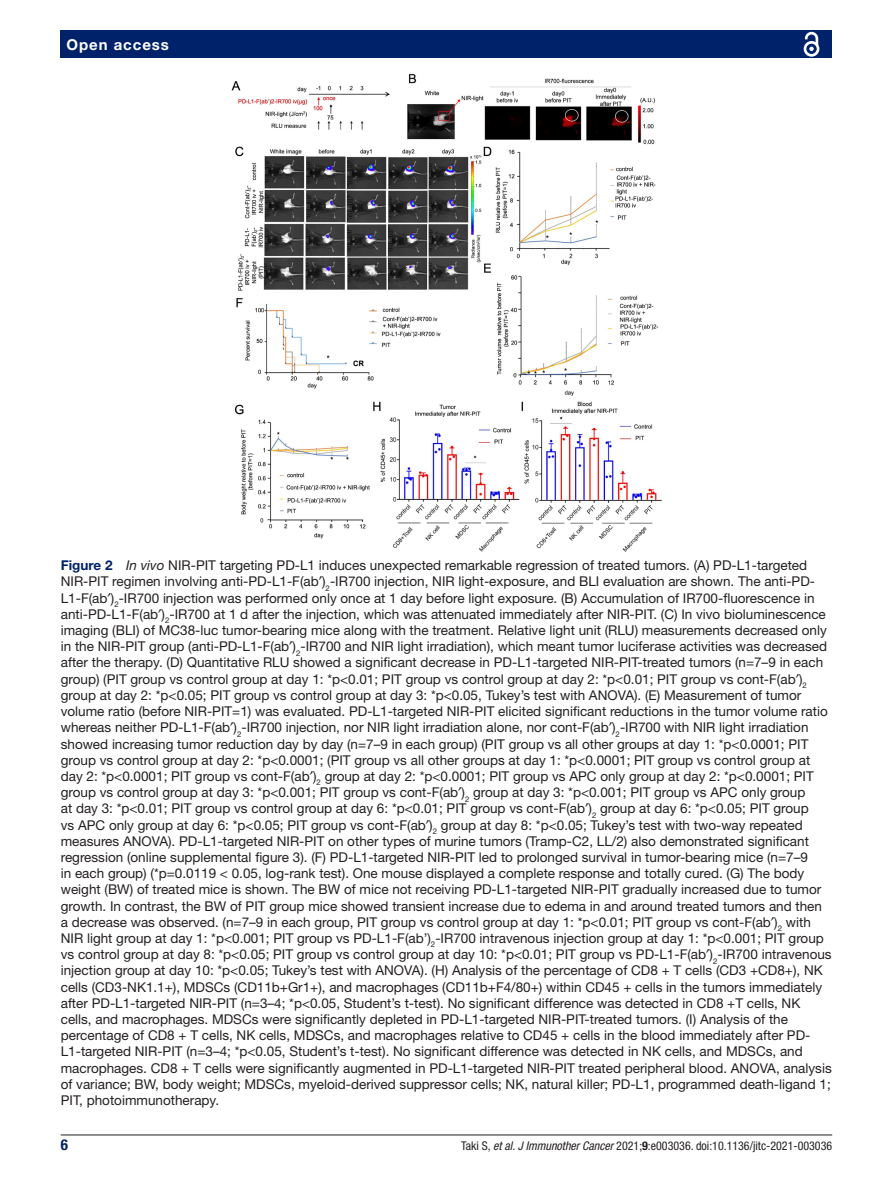
<style>
.page{position:relative;width:893px;height:1191px;background:#fff}
.page>*{position:absolute;margin:0;border:0;box-sizing:border-box;transform-origin:0 0}
.t1{font:700 15px "Helvetica Neue LT Std";letter-spacing:.065em;color:#fff}
.t2{font:700 condensed 15px "Helvetica Neue LT Std";color:#00226b}
.t3{font:13.5px/16.2px "Helvetica Neue LT Std";color:#231f20}
.t4{font:condensed 12px "Helvetica Neue LT Std";color:#231f20}
.s1{font-weight:700;color:#00226b}
.s2{font-style:italic}
.s3{font-weight:700}
</style>
<div class="page">
<hr style="left:61px;top:1134px;width:771px;height:1px;background:#231f20">
<div style="left:61px;top:31px;width:771px;height:27px;background:#00226b"></div>
<svg style="left:803px;top:31px;width:17px;height:26px"></svg>
<img style="left:232px;top:73px;width:429px;height:479px">
<p class="t1" style="left:66px;top:35px;width:104px">Open access</p>
<p class="t3" style="left:61px;top:557px;width:772px"><span class="s1">Figure 2</span> <span class="s2">In vivo</span> NIR-PIT targeting PD-L1 induces unexpected remarkable regression of treated tumors. (A) PD-L1-targeted NIR-PIT regimen involving anti-PD-L1-F(ab )<sub>2</sub>-IR700 injection, NIR light-exposure, and BLI evaluation are shown. The anti-PD-L1-F(ab )<sub>2</sub>-IR700 injection was performed only once at 1 day before light exposure. (B) Accumulation of IR700-fluorescence in anti-PD-L1-F(ab )<sub>2</sub>-IR700 at 1 d after the injection, which was attenuated immediately after NIR-PIT. (C) In vivo bioluminescence imaging (BLI) of MC38-luc tumor-bearing mice along with the treatment. Relative light unit (RLU) measurements decreased only in the NIR-PIT group (anti-PD-L1-F(ab )<sub>2</sub>-IR700 and NIR light irradiation), which meant tumor luciferase activities was decreased after the therapy. (D) Quantitative RLU showed a significant decrease in PD-L1-targeted NIR-PIT-treated tumors (n=7–9 in each group) (PIT group vs control group at day 1: *p&lt;0.01; PIT group vs control group at day 2: *p&lt;0.01; PIT group vs cont-F(ab )<sub>2 </sub>group at day 2: *p&lt;0.05; PIT group vs control group at day 3: *p&lt;0.05, Tukey’s test with ANOVA). (E) Measurement of tumor volume ratio (before NIR-PIT=1) was evaluated. PD-L1-targeted NIR-PIT elicited significant reductions in the tumor volume ratio whereas neither PD-L1-F(ab )<sub>2</sub>-IR700 injection, nor NIR light irradiation alone, nor cont-F(ab )<sub>2</sub>-IR700 with NIR light irradiation showed increasing tumor reduction day by day (n=7–9 in each group) (PIT group vs all other groups at day 1: *p&lt;0.0001; PIT group vs control group at day 2: *p&lt;0.0001; (PIT group vs all other groups at day 1: *p&lt;0.0001; PIT group vs control group at day 2: *p&lt;0.0001; PIT group vs cont-F(ab )<sub>2</sub> group at day 2: *p&lt;0.0001; PIT group vs APC only group at day 2: *p&lt;0.0001; PIT group vs control group at day 3: *p&lt;0.001; PIT group vs cont-F(ab )<sub>2</sub> group at day 3: *p&lt;0.001; PIT group vs APC only group<br>at day 3: *p&lt;0.01; PIT group vs control group at day 6: *p&lt;0.01; PIT group vs cont-F(ab )<sub>2</sub> group at day 6: *p&lt;0.05; PIT group<br>vs APC only group at day 6: *p&lt;0.05; PIT group vs cont-F(ab )<sub>2</sub> group at day 8: *p&lt;0.05; Tukey’s test with two-way repeated measures ANOVA). PD-L1-targeted NIR-PIT on other types of murine tumors (Tramp-C2, LL/2) also demonstrated significant regression (online supplemental figure 3). (F) PD-L1-targeted NIR-PIT led to prolonged survival in tumor-bearing mice (n=7–9<br>in each group) (*p=0.0119 &lt; 0.05, log-rank test). One mouse displayed a complete response and totally cured. (G) The body weight (BW) of treated mice is shown. The BW of mice not receiving PD-L1-targeted NIR-PIT gradually increased due to tumor growth. In contrast, the BW of PIT group mice showed transient increase due to edema in and around treated tumors and then a decrease was observed. (n=7–9 in each group, PIT group vs control group at day 1: *p&lt;0.01; PIT group vs cont-F(ab )<sub>2</sub> with NIR light group at day 1: *p&lt;0.001; PIT group vs PD-L1-F(ab’)<sub>2</sub>-IR700 intravenous injection group at day 1: *p&lt;0.001; PIT group vs control group at day 8: *p&lt;0.05; PIT group vs control group at day 10: *p&lt;0.01; PIT group vs PD-L1-F(ab )<sub>2</sub>-IR700 intravenous injection group at day 10: *p&lt;0.05; Tukey’s test with ANOVA). (H) Analysis of the percentage of CD8 + T cells (CD3 +CD8+), NK cells (CD3-NK1.1+), MDSCs (CD11b+Gr1+), and macrophages (CD11b+F4/80+) within CD45 + cells in the tumors immediately after PD-L1-targeted NIR-PIT (n=3–4; *p&lt;0.05, Student’s t-test). No significant difference was detected in CD8 +T cells, NK cells, and macrophages. MDSCs were significantly depleted in PD-L1-targeted NIR-PIT-treated tumors. (I) Analysis of the percentage of CD8 + T cells, NK cells, MDSCs, and macrophages relative to CD45 + cells in the blood immediately after PD-L1-targeted NIR-PIT (n=3–4; *p&lt;0.05, Student’s t-test). No significant difference was detected in NK cells, and MDSCs, and macrophages. CD8 + T cells were significantly augmented in PD-L1-targeted NIR-PIT treated peripheral blood. ANOVA, analysis of variance; BW, body weight; MDSCs, myeloid-derived suppressor cells; NK, natural killer; PD-L1, programmed death-ligand 1; PIT, photoimmunotherapy.</p>
<p class="t2" style="left:61px;top:1135px;width:9px">6</p>
<p class="t4" style="left:461px;top:1138px;width:372px">Taki S, <span class="s2">et al</span>. <span class="s2">J Immunother Cancer</span> 2021;<span class="s3">9</span>:e003036. doi:10.1136/jitc-2021-003036</p>
</div>
